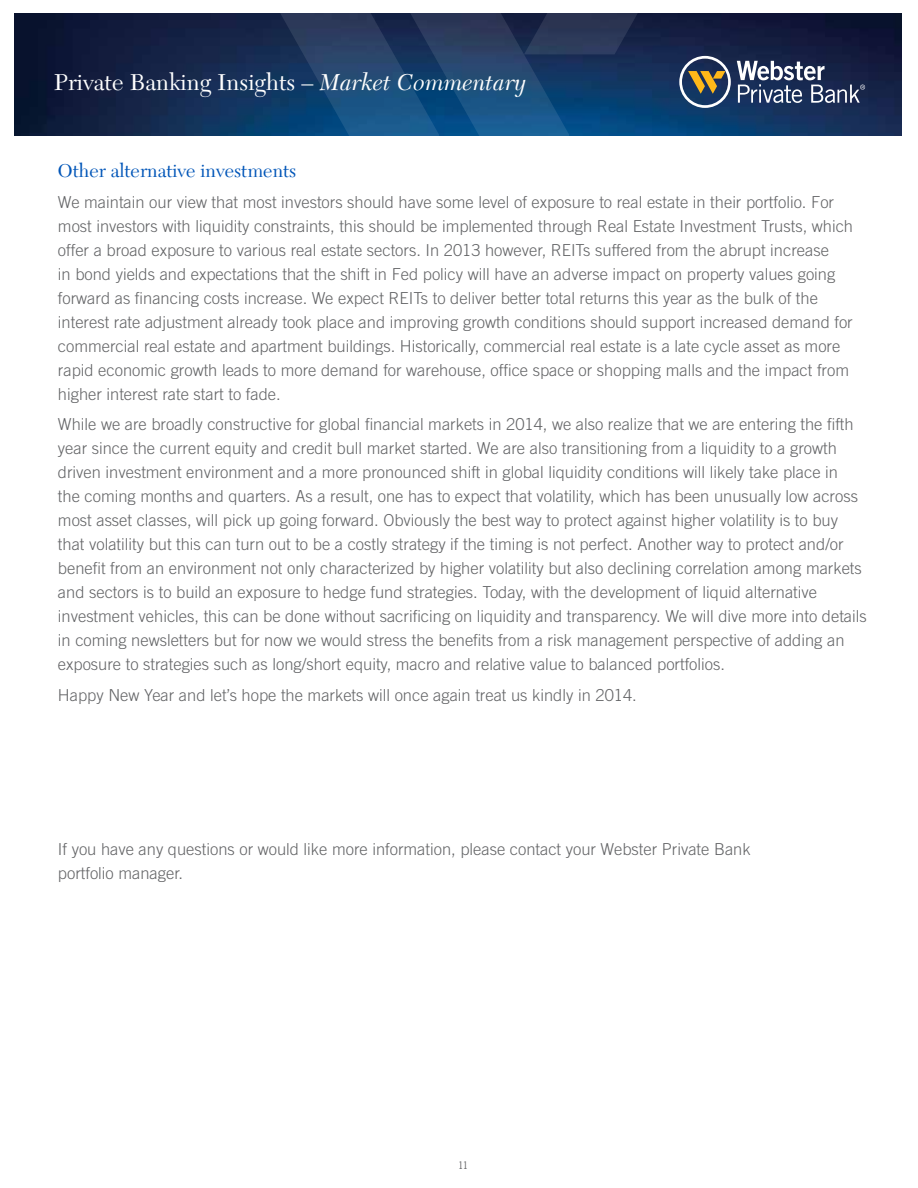
<style>
.page{position:relative;width:918px;height:1188px;background:#fff}
.page>*{position:absolute;margin:0;border:0;box-sizing:border-box;transform-origin:0 0}
.t1{font:24px "New Caledonia";color:#fff}
.t2{font:19.5px "New Caledonia";color:#0055b8}
.t3{font:300 16.5px/24px "Trade Gothic";color:#636466}
.t4{font:10.5px "Trade Gothic Cond Eighteen";color:#636466}
.s1{font-style:italic}
</style>
<div class="page">
<img style="left:14px;top:14px;width:888px;height:121px">
<svg style="left:679px;top:56px;width:52px;height:52px;background:#5a636b"></svg>
<svg style="left:737px;top:61px;width:128px;height:42px"></svg>
<svg style="left:258px;top:13px;width:402px;height:123px;background:#19406a"></svg>
<h1 class="t1" style="left:54px;top:68px;width:474px">Private Banking Insights – <span class="s1">Market Commentary</span></h1>
<p class="t2" style="left:58px;top:159px;width:240px">Other alternative investments</p>
<p class="t3" style="left:58px;top:189px;width:797px">We maintain our view that most investors should have some level of exposure to real estate in their portfolio. For most investors with liquidity constraints, this should be implemented through Real Estate Investment Trusts, which offer a broad exposure to various real estate sectors. In 2013 however, REITs suffered from the abrupt increase<br>in bond yields and expectations that the shift in Fed policy will have an adverse impact on property values going forward as financing costs increase. We expect REITs to deliver better total returns this year as the bulk of the interest rate adjustment already took place and improving growth conditions should support increased demand for commercial real estate and apartment buildings. Historically, commercial real estate is a late cycle asset as more rapid economic growth leads to more demand for warehouse, office space or shopping malls and the impact from higher interest rate start to fade.</p>
<p class="t3" style="left:58px;top:412px;width:810px">While we are broadly constructive for global financial markets in 2014, we also realize that we are entering the fifth year since the current equity and credit bull market started. We are also transitioning from a liquidity to a growth driven investment environment and a more pronounced shift in global liquidity conditions will likely take place in<br>the coming months and quarters. As a result, one has to expect that volatility, which has been unusually low across most asset classes, will pick up going forward. Obviously the best way to protect against higher volatility is to buy that volatility but this can turn out to be a costly strategy if the timing is not perfect. Another way to protect and/or benefit from an environment not only characterized by higher volatility but also declining correlation among markets and sectors is to build an exposure to hedge fund strategies. Today, with the development of liquid alternative investment vehicles, this can be done without sacrificing on liquidity and transparency. We will dive more into details in coming newsletters but for now we would stress the benefits from a risk management perspective of adding an exposure to strategies such as long/short equity, macro and relative value to balanced portfolios.</p>
<p class="t3" style="left:58px;top:683px;width:580px">Happy New Year and let’s hope the markets will once again treat us kindly in 2014.</p>
<p class="t3" style="left:58px;top:837px;width:694px">If you have any questions or would like more information, please contact your Webster Private Bank portfolio manager.</p>
<p class="t4" style="left:459px;top:1159px;width:11px">11</p>
</div>
